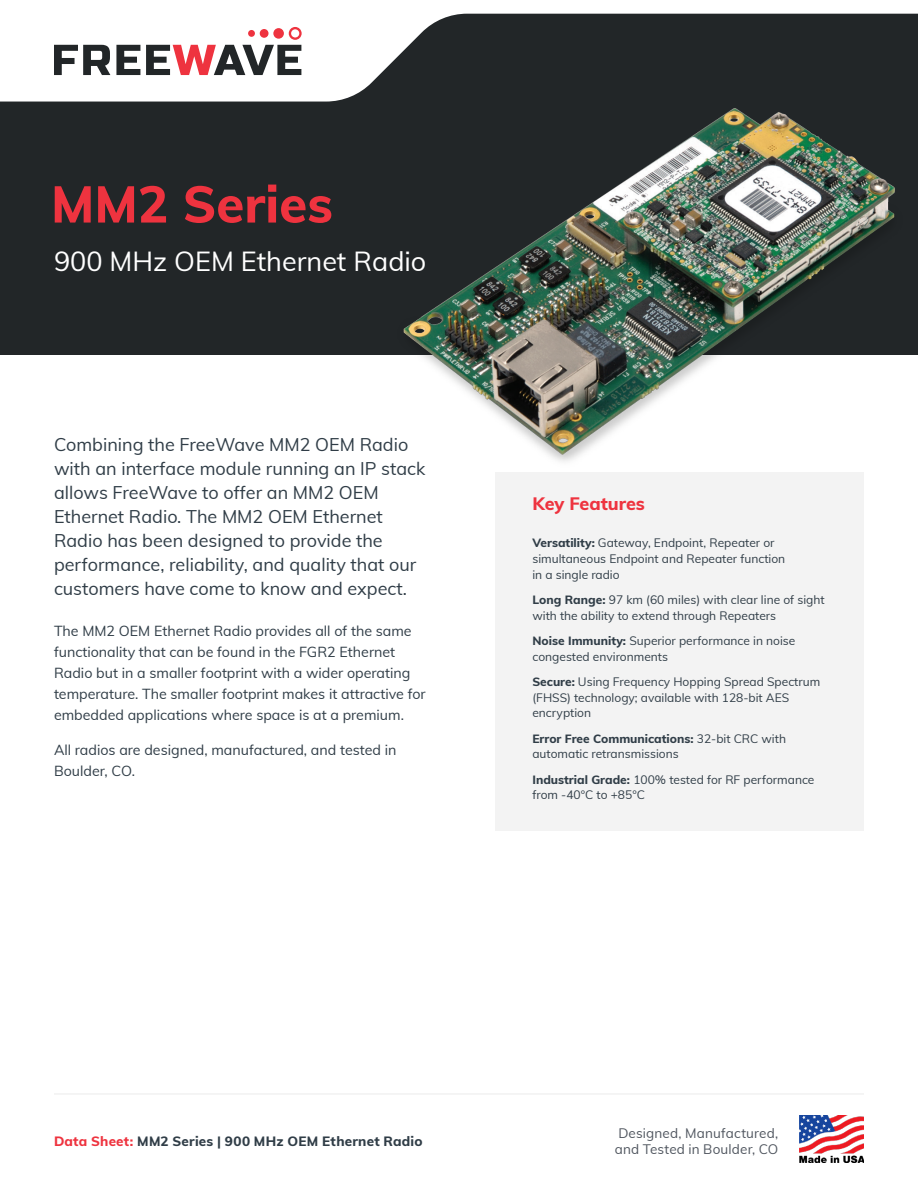
<style>
.page{position:relative;width:918px;height:1188px;background:#fff}
.page>*{position:absolute;margin:0;border:0;box-sizing:border-box;transform-origin:0 0}
.t1{font:800 51px "Muli";color:#ee333f}
.t2{font:27px "Muli";color:#fff}
.t3{font:18px/24px "Muli";color:#303d47}
.t4{font:800 18px "Muli";color:#ee333f}
.t5{font:14.25px/21px "Muli";color:#303d47}
.t6{font:13.5px/16.2px "Muli";letter-spacing:.01em;color:#50565f}
.t7{font:800 13.5px "Muli";letter-spacing:.015em;color:#303d47}
.t8{font:12px/15.8px "Muli";color:#303d47}
.s1{font-weight:800}
.s2{color:#ee333f}
</style>
<div class="page">
<hr style="left:54px;top:1094px;width:810px;height:1px;background:#ebebeb">
<img style="left:800px;top:1116px;width:64px;height:47px">
<div style="left:0;top:0;width:918px;height:354px;background:#222628"></div>
<svg style="left:0;top:0;width:918px;height:102px;fill:#fff"></svg>
<svg style="left:54px;top:45px;width:56px;height:30px"></svg>
<svg style="left:116px;top:45px;width:24px;height:30px"></svg>
<svg style="left:146px;top:27px;width:156px;height:48px"></svg>
<div style="left:496px;top:472px;width:368px;height:359px;background:#f3f3f3"></div>
<img style="left:360px;top:76px;width:558px;height:446px">
<p class="t1" style="left:51px;top:167px;width:283px">MM2 Series</p>
<p class="t2" style="left:54px;top:242px;width:374px">900 MHz OEM Ethernet Radio</p>
<p class="t3" style="left:54px;top:432px;width:373px">Combining the FreeWave MM2 OEM Radio with an interface module running an IP stack allows FreeWave to offer an MM2 OEM Ethernet Radio. The MM2 OEM Ethernet Radio has been designed to provide the performance, reliability, and quality that our customers have come to know and expect.</p>
<p class="t5" style="left:54px;top:620px;width:373px">The MM2 OEM Ethernet Radio provides all of the same functionality that can be found in the FGR2 Ethernet Radio but in a smaller footprint with a wider operating temperature. The smaller footprint makes it attractive for embedded applications where space is at a premium.</p>
<p class="t5" style="left:54px;top:738px;width:344px">All radios are designed, manufactured, and tested in<br>Boulder, CO.</p>
<p class="t4" style="left:532px;top:491px;width:114px">Key Features</p>
<p class="t8" style="left:532px;top:535px;width:254px"><span class="s1">Versatility:</span> Gateway, Endpoint, Repeater or simultaneous Endpoint and Repeater function in a single radio</p>
<p class="t8" style="left:532px;top:591px;width:294px"><span class="s1">Long Range:</span> 97 km (60 miles) with clear line of sight with the ability to extend through Repeaters</p>
<p class="t8" style="left:532px;top:632px;width:265px"><span class="s1">Noise Immunity:</span> Superior performance in noise congested environments</p>
<p class="t8" style="left:532px;top:673px;width:289px"><span class="s1">Secure:</span> Using Frequency Hopping Spread Spectrum (FHSS) technology; available with 128-bit AES encryption</p>
<p class="t8" style="left:532px;top:730px;width:255px"><span class="s1">Error Free Communications:</span> 32-bit CRC with automatic retransmissions</p>
<p class="t8" style="left:532px;top:771px;width:284px"><span class="s1">Industrial Grade:</span> 100% tested for RF performance from -40°C to +85°C</p>
<p class="t7" style="left:54px;top:1131px;width:370px"><span class="s2">Data Sheet:</span> MM2 Series | 900 MHz OEM Ethernet Radio</p>
<p class="t6" style="left:615px;top:1124px;width:165px">Designed, Manufactured, and Tested in Boulder, CO</p>
</div>
